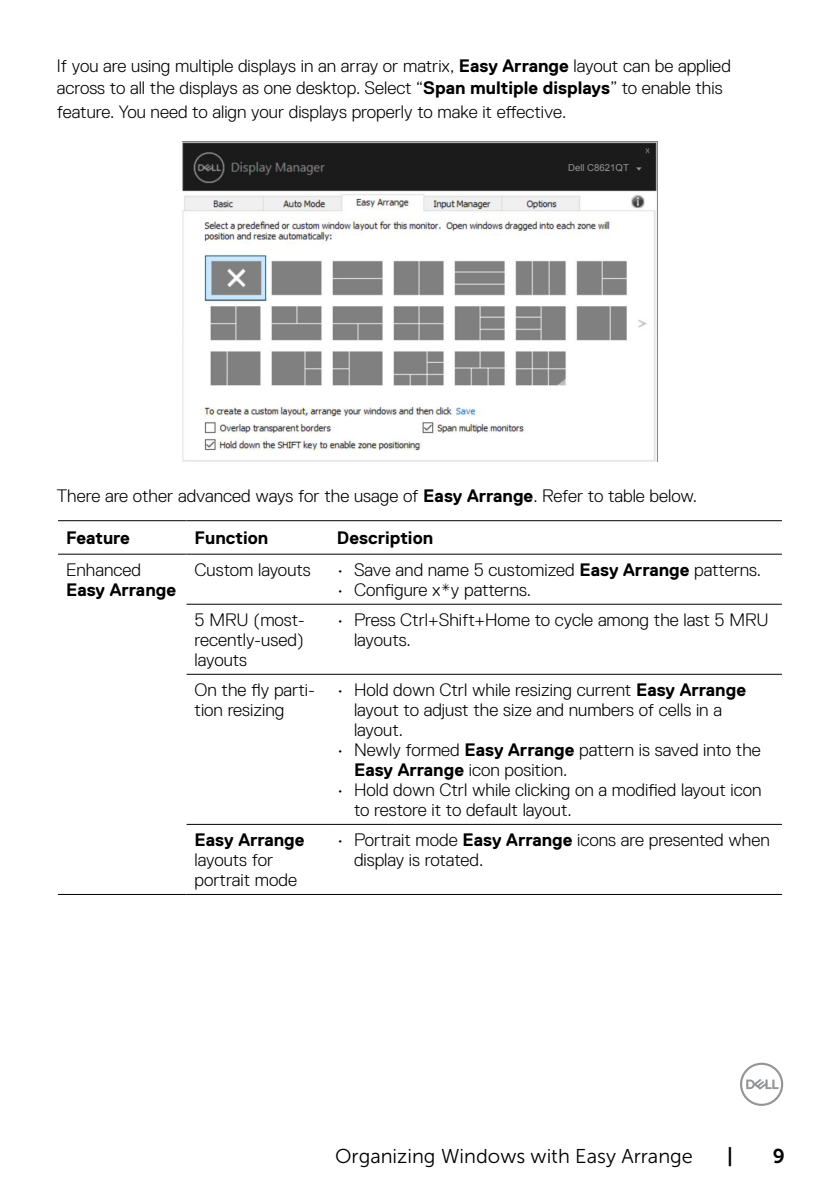
<style>
.page{position:relative;width:840px;height:1191px;background:#fff}
.page>*{position:absolute;margin:0;border:0;box-sizing:border-box;transform-origin:0 0}
.t1{font:20px "Museo Sans For Dell 300";color:#000}
.t2{font:20px "Museo Sans For Dell 700";color:#000}
.t3{font:300 18px/20px "Dell Replica";color:#000}
.t4{font:700 18px/20px "Dell Replica";color:#000}
.t5{font:9.6px "Arial";color:#939393}
.s1{font-weight:700}
.s2{font-weight:300}
</style>
<div class="page">
<svg style="left:740px;top:1062px;width:42px;height:44px"></svg>
<img style="left:182px;top:142px;width:475px;height:320px">
<div style="left:526px;top:162px;width:117px;height:11px;background:#1b1b1b"></div>
<svg style="left:636px;top:167px;width:5px;height:4px"></svg>
<hr style="left:58px;top:520px;width:128px;height:1px;background:#000">
<hr style="left:186px;top:520px;width:143px;height:1px;background:#000">
<hr style="left:329px;top:520px;width:452px;height:1px;background:#000">
<hr style="left:58px;top:554px;width:128px;height:1px;background:#000">
<hr style="left:58px;top:894px;width:128px;height:1px;background:#000">
<hr style="left:186px;top:554px;width:143px;height:1px;background:#000">
<hr style="left:329px;top:554px;width:452px;height:1px;background:#000">
<hr style="left:186px;top:604px;width:143px;height:1px;background:#000">
<hr style="left:329px;top:604px;width:452px;height:1px;background:#000">
<hr style="left:186px;top:674px;width:143px;height:1px;background:#000">
<hr style="left:329px;top:674px;width:452px;height:1px;background:#000">
<hr style="left:186px;top:824px;width:143px;height:1px;background:#000">
<hr style="left:329px;top:824px;width:452px;height:1px;background:#000">
<hr style="left:186px;top:894px;width:143px;height:1px;background:#000">
<hr style="left:329px;top:894px;width:452px;height:1px;background:#000">
<p class="t3" style="left:57px;top:55px;width:675px;line-height:21.6px">If you are using multiple displays in an array or matrix, <span class="s1">Easy Arrange</span> layout can be applied across to all the displays as one desktop. Select “<span class="s1">Span multiple displays</span>” to enable this</p>
<p class="t3" style="left:57px;top:102px;width:511px">feature. You need to align your displays properly to make it effective.</p>
<p class="t5" style="left:567px;top:162px;width:62px">Dell C8621QT</p>
<p class="t3" style="left:57px;top:485px;width:641px">There are other advanced ways for the usage of <span class="s1">Easy Arrange</span>. Refer to table below.</p>
<p class="t4" style="left:66px;top:528px;width:65px">Feature</p>
<p class="t4" style="left:194px;top:528px;width:75px">Function</p>
<p class="t4" style="left:337px;top:528px;width:98px">Description</p>
<p class="t3" style="left:66px;top:560px;width:76px">Enhanced</p>
<p class="t4" style="left:66px;top:580px;width:111px">Easy Arrange</p>
<p class="t3" style="left:194px;top:560px;width:118px">Custom layouts</p>
<p class="t3" style="left:337px;top:560px;width:425px">• Save and name 5 customized <span class="s1">Easy Arrange</span> patterns.</p>
<p class="t3" style="left:337px;top:580px;width:195px">• Configure x*y patterns.</p>
<p class="t3" style="left:194px;top:610px;width:112px;text-align:justify">5 MRU (most&shy;recently-used) layouts</p>
<p class="t3" style="left:354px;top:610px;width:416px;text-indent:-17px">• Press Ctrl+Shift+Home to cycle among the last 5 MRU layouts.</p>
<p class="t3" style="left:194px;top:680px;width:122px">On the fly parti&shy;tion resizing</p>
<p class="t3" style="left:354px;top:680px;width:393px;text-indent:-17px">• Hold down Ctrl while resizing current <span class="s1">Easy Arrange </span>layout to adjust the size and numbers of cells in a layout.</p>
<p class="t3" style="left:354px;top:740px;width:408px;text-indent:-17px">• Newly formed <span class="s1">Easy Arrange</span> pattern is saved into the<br><span class="s1">Easy Arrange</span> icon position.</p>
<p class="t3" style="left:354px;top:780px;width:409px;text-indent:-17px">• Hold down Ctrl while clicking on a modified layout icon to restore it to default layout.</p>
<p class="t4" style="left:194px;top:830px;width:111px">Easy Arrange <span class="s2">layouts for</span></p>
<p class="t3" style="left:194px;top:870px;width:104px">portrait mode</p>
<p class="t3" style="left:354px;top:830px;width:417px;text-indent:-17px">• Portrait mode <span class="s1">Easy Arrange</span> icons are presented when display is rotated.</p>
<p class="t1" style="left:335px;top:1145px;width:359px">Organizing Windows with Easy Arrange</p>
<p class="t2" style="left:726px;top:1144px;width:7px">|</p>
<p class="t2" style="left:772px;top:1144px;width:14px">9</p>
</div>
